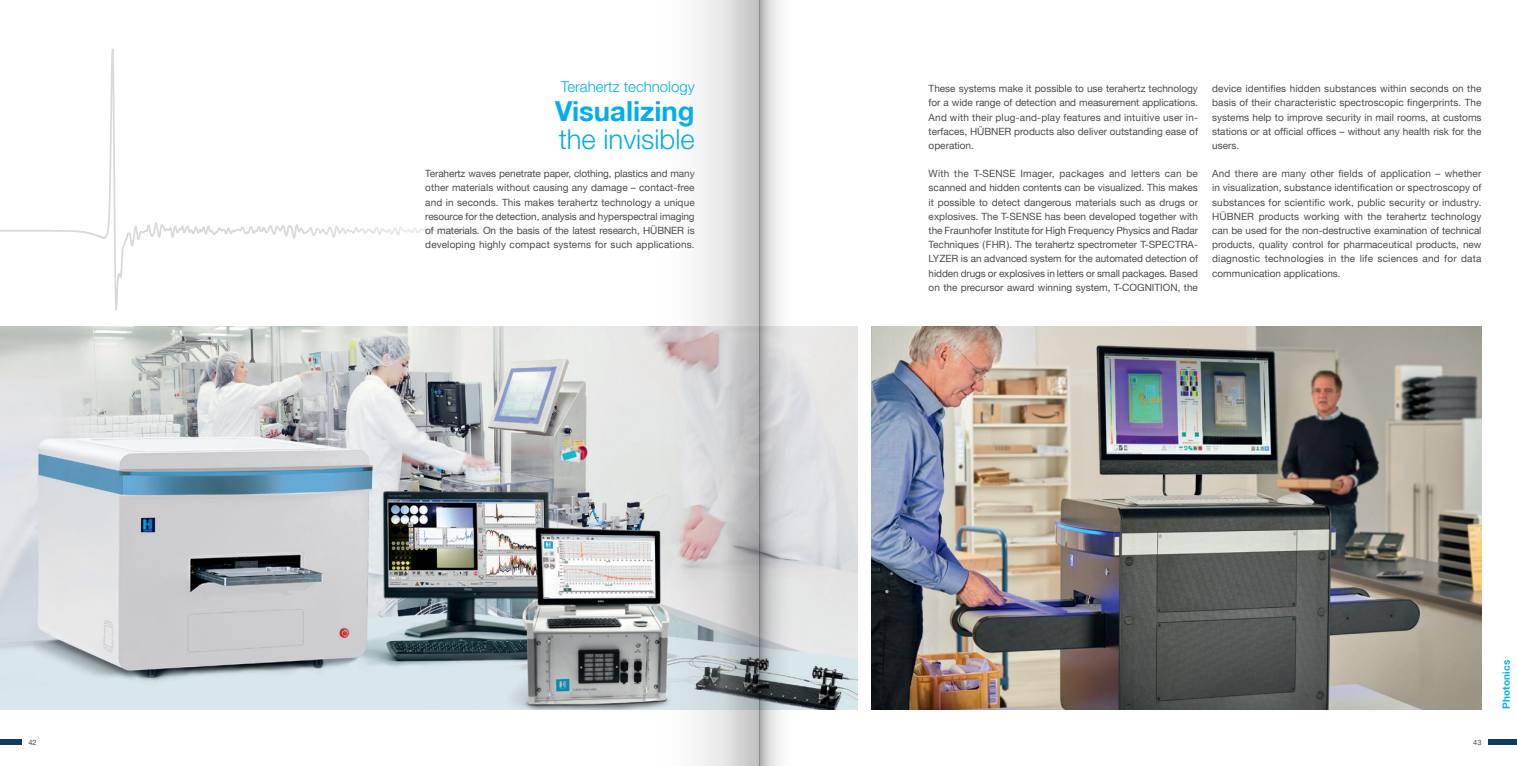
<style>
.page{position:relative;width:1517px;height:766px;background:#fff}
.page>*{position:absolute;margin:0;border:0;box-sizing:border-box;transform-origin:0 0}
.t1{font:300 27.5px "Helvetica Neue LT Pro";color:#00aeef}
.t2{font:700 27.5px "Helvetica Neue LT";color:#00aeef}
.t3{font:300 15px "Helvetica Neue LT Pro";color:#00aeef}
.t4{font:10px/14.1px "Helvetica Neue LT";color:#4b4c4d;text-align:justify}
.t5{font:700 10px "Helvetica Neue LT";letter-spacing:.02em;color:#00aeef}
.t6{font:7.5px "Helvetica Neue LT";color:#4b4c4d}
</style>
<div class="page">
<div style="left:0;top:739px;width:21px;height:5px;background:#0d3c63"></div>
<svg style="left:0;top:48px;width:477px;height:263px"></svg>
<img style="left:0;top:326px;width:857px;height:383px">
<div style="left:1488px;top:739px;width:29px;height:5px;background:#0d3c63"></div>
<img style="left:872px;top:326px;width:609px;height:383px">
<svg style="left:765px;top:0;width:29px;height:765px"></svg>
<svg style="left:652px;top:0;width:113px;height:765px"></svg>
<p class="t6" style="left:28px;top:737px;width:10px">42</p>
<h2 class="t3" style="left:561px;top:78px;width:135px">Terahertz technology</h2>
<h1 class="t2" style="left:555px;top:94px;width:141px">Visualizing</h1>
<h1 class="t1" style="left:559px;top:122px;width:137px">the invisible</h1>
<p class="t4" style="left:425px;top:166px;width:271px">Terahertz waves penetrate paper, clothing, plastics and many other materials without causing any damage – contact-free and in seconds. This makes terahertz technology a unique resource for the detection, analysis and hyperspectral imaging of materials. On the basis of the latest research, HÜBNER is developing highly compact systems for such applications.</p>
<p class="t4" style="left:928px;top:81px;width:271px">These systems make it possible to use terahertz technology for a wide range of detection and measurement applications.<br>And with their plug-and-play features and intuitive user in&shy;terfaces, HÜBNER products also deliver outstanding ease of operation.</p>
<p class="t4" style="left:928px;top:166px;width:271px">With the T-SENSE Imager, packages and letters can be scanned and hidden contents can be visualized. This makes it possible to detect dangerous materials such as drugs or explosives. The T-SENSE has been developed together with the Fraunhofer Institute for High Frequency Physics and Radar Techniques (FHR). The terahertz spectrometer T-SPECTRA-LYZER is an advanced system for the automated detection of hidden drugs or explosives in letters or small packages. Based on the precursor award winning system, T-COGNITION, the</p>
<p class="t4" style="left:1212px;top:81px;width:271px">device identifies hidden substances within seconds on the basis of their characteristic spectroscopic fingerprints. The systems help to improve security in mail rooms, at customs stations or at official offices – without any health risk for the users.</p>
<p class="t4" style="left:1212px;top:166px;width:271px">And there are many other fields of application – whether in visualization, substance identification or spectroscopy of substances for scientific work, public security or industry.<br>HÜBNER products working with the terahertz technology can be used for the non-destructive examination of technical products, quality control for pharmaceutical products, new diagnostic technologies in the life sciences and for data communication applications.</p>
<p class="t6" style="left:1473px;top:737px;width:10px">43</p>
<p class="t5" style="left:1500px;top:709px;width:51px;rotate:-90deg">Photonics</p>
</div>
